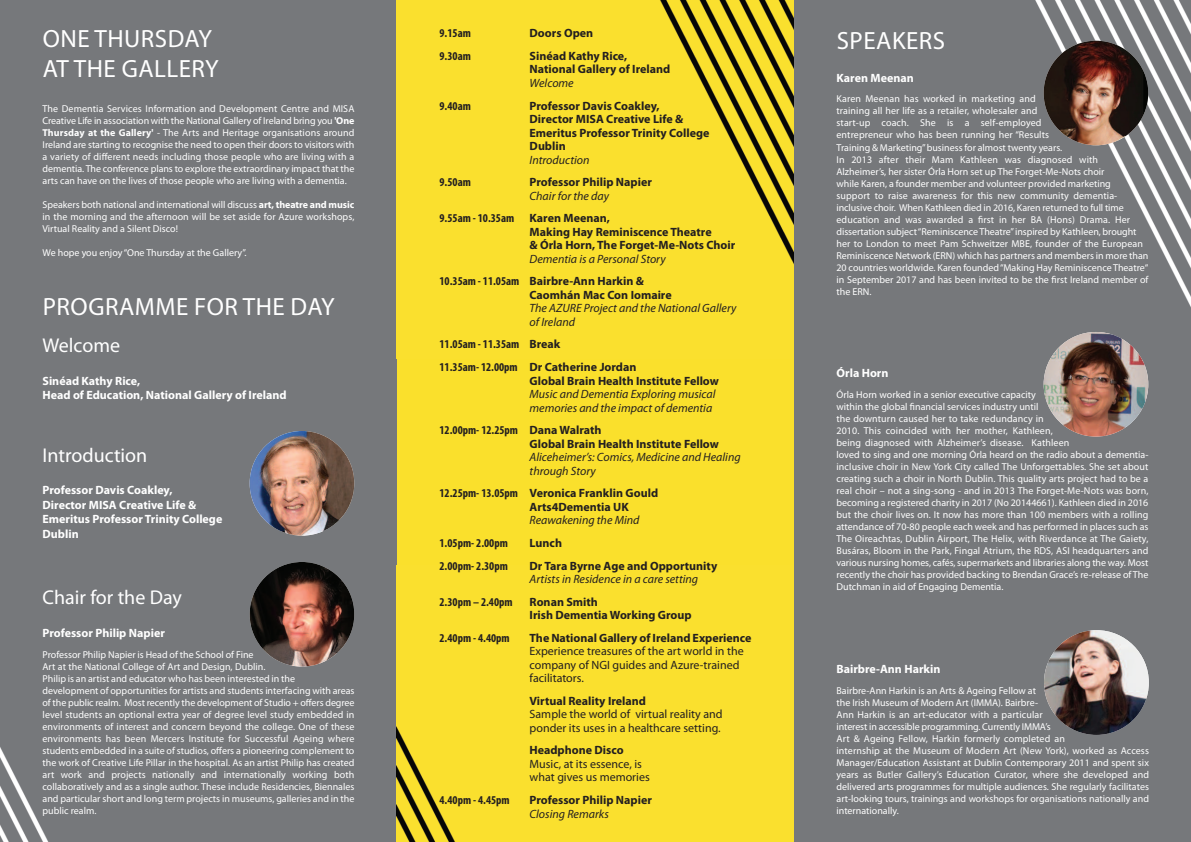
<style>
.page{position:relative;width:1191px;height:842px;background:#76787b}
.page>*{position:absolute;margin:0;border:0;box-sizing:border-box;transform-origin:0 0}
.t1{font:25px "Myriad Pro";letter-spacing:.02em;color:#fff}
.t2{font:20px "Myriad Pro";color:#fff}
.t3{font:700 12px/13.5px "Myriad Pro";color:#231f20}
.t4{font:italic 12px/13.5px "Myriad Pro";color:#231f20}
.t5{font:700 12px/14.4px "Myriad Pro";color:#fff}
.t6{font:12px/13.5px "Myriad Pro";color:#231f20}
.t7{font:700 condensed 12px/22.6px "Myriad Pro";color:#231f20}
.t8{font:10px/12px "Myriad Pro";color:#fff}
.s1{font-weight:700;font-style:normal;font-stretch:condensed}
.s2{font-weight:700;font-style:normal}
.s3{font-stretch:normal}
.s4{font-stretch:condensed}
.s5{font-weight:700}
</style>
<div class="page">
<img style="left:1035px;top:0;width:156px;height:307px">
<img style="left:0;top:527px;width:397px;height:315px">
<div style="left:397px;top:0;width:397px;height:842px;background:#fae02c"></div>
<img style="left:397px;top:727px;width:58px;height:115px">
<img style="left:660px;top:0;width:134px;height:265px">
<img style="left:250px;top:562px;width:104px;height:104px;border-radius:50%">
<img style="left:250px;top:431px;width:104px;height:105px;border-radius:50%">
<img style="left:1044px;top:630px;width:104px;height:105px;border-radius:50%">
<img style="left:1043px;top:41px;width:105px;height:104px;border-radius:50%">
<img style="left:1043px;top:332px;width:105px;height:105px;border-radius:50%">
<p class="t7" style="left:439px;top:23px;width:33px">9.15am</p>
<p class="t3" style="left:529px;top:28px;width:65px">Doors Open</p>
<p class="t7" style="left:439px;top:46px;width:33px">9.30am</p>
<p class="t3" style="left:529px;top:50px;width:142px">Sinéad Kathy Rice,<br>National Gallery of Ireland</p>
<p class="t4" style="left:529px;top:77px;width:46px">Welcome</p>
<p class="t7" style="left:439px;top:95px;width:33px">9.40am</p>
<p class="t3" style="left:529px;top:100px;width:181px">Professor Davis Coakley,<br>Director MISA Creative Life &amp;<br>Emeritus Professor Trinity College<br>Dublin</p>
<p class="t4" style="left:529px;top:154px;width:61px">Introduction</p>
<p class="t7" style="left:439px;top:172px;width:33px">9.50am</p>
<p class="t3" style="left:529px;top:176px;width:124px">Professor Philip Napier</p>
<p class="t4" style="left:529px;top:190px;width:81px">Chair for the day</p>
<p class="t7" style="left:439px;top:208px;width:76px">9.55am - 10.35am</p>
<p class="t3" style="left:529px;top:212px;width:207px">Karen Meenan,<br>Making Hay Reminiscence Theatre<br>&amp; Órla Horn, The Forget-Me-Nots Choir</p>
<p class="t4" style="left:439px;top:248px;width:228px;line-height:22.6px;text-indent:90px">Dementia is a Personal Story<br><span class="s1">10.35am - 11.05am</span> <span class="s2">Bairbre-Ann Harkin &amp;</span></p>
<p class="t3" style="left:529px;top:289px;width:144px">Caomhán Mac Con Iomaire</p>
<p class="t4" style="left:529px;top:303px;width:208px">The AZURE Project and the National Gallery of Ireland</p>
<p class="t7" style="left:439px;top:334px;width:198px">11.05am - 11.35am <span class="s3">Break<br></span>11.35am- 12.00pm <span class="s3">Dr Catherine Jordan</span></p>
<p class="t3" style="left:529px;top:375px;width:191px">Global Brain Health Institute Fellow</p>
<p class="t4" style="left:529px;top:388px;width:187px">Music and Dementia Exploring musical memories and the impact of dementia</p>
<p class="t3" style="left:529px;top:424px;width:191px;text-indent:-90px"><span class="s4">12.00pm- 12.25pm</span> Dana Walrath<br>Global Brain Health Institute Fellow</p>
<p class="t4" style="left:529px;top:451px;width:213px">Aliceheimer’s: Comics, Medicine and Healing through Story</p>
<p class="t3" style="left:529px;top:487px;width:130px;text-indent:-90px"><span class="s4">12.25pm- 13.05pm</span> Veronica Franklin Gould<br>Arts4Dementia UK</p>
<p class="t4" style="left:529px;top:514px;width:111px">Reawakening the Mind</p>
<p class="t7" style="left:439px;top:533px;width:70px">1.05pm- 2.00pm</p>
<p class="t3" style="left:529px;top:537px;width:34px">Lunch</p>
<p class="t7" style="left:439px;top:555px;width:70px">2.00pm- 2.30pm</p>
<p class="t3" style="left:529px;top:560px;width:189px">Dr Tara Byrne Age and Opportunity</p>
<p class="t4" style="left:529px;top:573px;width:170px">Artists in Residence in a care setting</p>
<p class="t7" style="left:439px;top:591px;width:75px">2.30pm – 2.40pm</p>
<p class="t3" style="left:529px;top:596px;width:164px">Ronan Smith<br>Irish Dementia Working Group</p>
<p class="t7" style="left:439px;top:627px;width:72px">2.40pm - 4.40pm</p>
<p class="t3" style="left:529px;top:632px;width:223px">The National Gallery of Ireland Experience</p>
<p class="t6" style="left:529px;top:645px;width:216px">Experience treasures of the art world in the company of NGI guides and Azure-trained facilitators.</p>
<p class="t3" style="left:529px;top:695px;width:118px">Virtual Reality Ireland</p>
<p class="t6" style="left:529px;top:708px;width:195px">Sample the world of virtual reality and ponder its uses in a healthcare setting.</p>
<p class="t3" style="left:529px;top:745px;width:96px">Headphone Disco</p>
<p class="t6" style="left:529px;top:758px;width:122px">Music, at its essence, is what gives us memories</p>
<p class="t7" style="left:439px;top:790px;width:72px">4.40pm - 4.45pm</p>
<p class="t3" style="left:529px;top:794px;width:124px">Professor Philip Napier</p>
<p class="t4" style="left:529px;top:808px;width:81px">Closing Remarks</p>
<h1 class="t1" style="left:43px;top:29px;width:171px">ONE THURSDAY</h1>
<h1 class="t1" style="left:836px;top:31px;width:110px">SPEAKERS</h1>
<h1 class="t1" style="left:43px;top:59px;width:177px">AT THE GALLERY</h1>
<p class="t5" style="left:836px;top:71px;width:79px">Karen Meenan</p>
<p class="t8" style="left:836px;top:94px;width:313px">Karen Meenan has worked in marketing and<br>training all her life as a retailer, wholesaler and<br>start-up coach. She is a self-employed<br>entrepreneur who has been running her “Results<br>Training &amp; Marketing”business for almost twenty years.<br>In 2013 after their Mam Kathleen was diagnosed with Alzheimer’s, her sister Órla Horn set up The Forget-Me-Nots choir<br>while Karen, a founder member and volunteer provided marketing<br>support to raise awareness for this new community dementia&shy;inclusive choir. When Kathleen died in 2016, Karen returned to full time education and was awarded a first in her BA (Hons) Drama. Her dissertation subject“Reminiscence Theatre”inspired by Kathleen, brought her to London to meet Pam Schweitzer MBE, founder of the European Reminiscence Network (ERN) which has partners and members in more than 20 countries worldwide. Karen founded“Making Hay Reminiscence Theatre“ in September 2017 and has been invited to be the first Ireland member of the ERN.</p>
<p class="t8" style="left:43px;top:104px;width:313px;text-align:justify">The Dementia Services Information and Development Centre and MISA Creative Life in association with the National Gallery of Ireland bring you <span class="s5">'One Thursday at the Gallery'</span> - The Arts and Heritage organisations around Ireland are starting to recognise the need to open their doors to visitors with a variety of different needs including those people who are living with a dementia. The conference plans to explore the extraordinary impact that the arts can have on the lives of those people who are living with a dementia.</p>
<p class="t8" style="left:43px;top:200px;width:313px;text-align:justify">Speakers both national and international will discuss <span class="s5">art, theatre and music </span>in the morning and the afternoon will be set aside for Azure workshops, Virtual Reality and a Silent Disco!</p>
<p class="t8" style="left:43px;top:248px;width:206px">We hope you enjoy “One Thursday at the Gallery”.</p>
<h1 class="t1" style="left:43px;top:297px;width:293px">PROGRAMME FOR THE DAY</h1>
<h2 class="t2" style="left:43px;top:338px;width:79px">Welcome</h2>
<p class="t5" style="left:43px;top:374px;width:246px">Sinéad Kathy Rice,<br>Head of Education, National Gallery of Ireland</p>
<p class="t5" style="left:836px;top:367px;width:53px">Órla Horn</p>
<p class="t8" style="left:836px;top:389px;width:313px">Órla Horn worked in a senior executive capacity<br>within the global financial services industry until<br>the downturn caused her to take redundancy in<br>2010. This coincided with her mother, Kathleen,<br>being diagnosed with Alzheimer’s disease. Kathleen<br>loved to sing and one morning Órla heard on the radio about a dementia&shy;inclusive choir in New York City called The Unforgettables. She set about creating such a choir in North Dublin. This quality arts project had to be a real choir – not a sing-song - and in 2013 The Forget-Me-Nots was born, becoming a registered charity in 2017 (No 20144661). Kathleen died in 2016 but the choir lives on. It now has more than 100 members with a rolling attendance of 70-80 people each week and has performed in places such as The Oireachtas, Dublin Airport, The Helix, with Riverdance at The Gaiety, Busáras, Bloom in the Park, Fingal Atrium, the RDS, ASI headquarters and various nursing homes, cafés, supermarkets and libraries along the way. Most recently the choir has provided backing to Brendan Grace’s re-release of The Dutchman in aid of Engaging Dementia.</p>
<h2 class="t2" style="left:43px;top:448px;width:106px">Introduction</h2>
<p class="t5" style="left:43px;top:484px;width:181px">Professor Davis Coakley,<br>Director MISA Creative Life &amp;<br>Emeritus Professor Trinity College<br>Dublin</p>
<h2 class="t2" style="left:43px;top:590px;width:141px">Chair for the Day</h2>
<p class="t5" style="left:43px;top:627px;width:124px">Professor Philip Napier</p>
<p class="t8" style="left:43px;top:649px;width:313px">Professor Philip Napier is Head of the School of Fine<br>Art at the National College of Art and Design, Dublin.<br>Philip is an artist and educator who has been interested in the<br>development of opportunities for artists and students interfacing with areas of the public realm. Most recently the development of Studio + offers degree level students an optional extra year of degree level study embedded in environments of interest and concern beyond the college. One of these environments has been Mercers Institute for Successful Ageing where students embedded in a suite of studios, offers a pioneering complement to the work of Creative Life Pillar in the hospital. As an artist Philip has created art work and projects nationally and internationally working both collaboratively and as a single author. These include Residencies, Biennales and particular short and long term projects in museums, galleries and in the public realm.</p>
<p class="t5" style="left:836px;top:662px;width:105px">Bairbre-Ann Harkin</p>
<p class="t8" style="left:836px;top:685px;width:314px">Bairbre-Ann Harkin is an Arts &amp; Ageing Fellow at<br>the Irish Museum of Modern Art (IMMA). Bairbre-<br>Ann Harkin is an art-educator with a particular<br>interest in accessible programming. Currently IMMA’s<br>Art &amp; Ageing Fellow, Harkin formerly completed an<br>internship at the Museum of Modern Art (New York), worked as Access Manager/Education Assistant at Dublin Contemporary 2011 and spent six years as Butler Gallery’s Education Curator, where she developed and delivered arts programmes for multiple audiences. She regularly facilitates art-looking tours, trainings and workshops for organisations nationally and internationally.</p>
</div>
